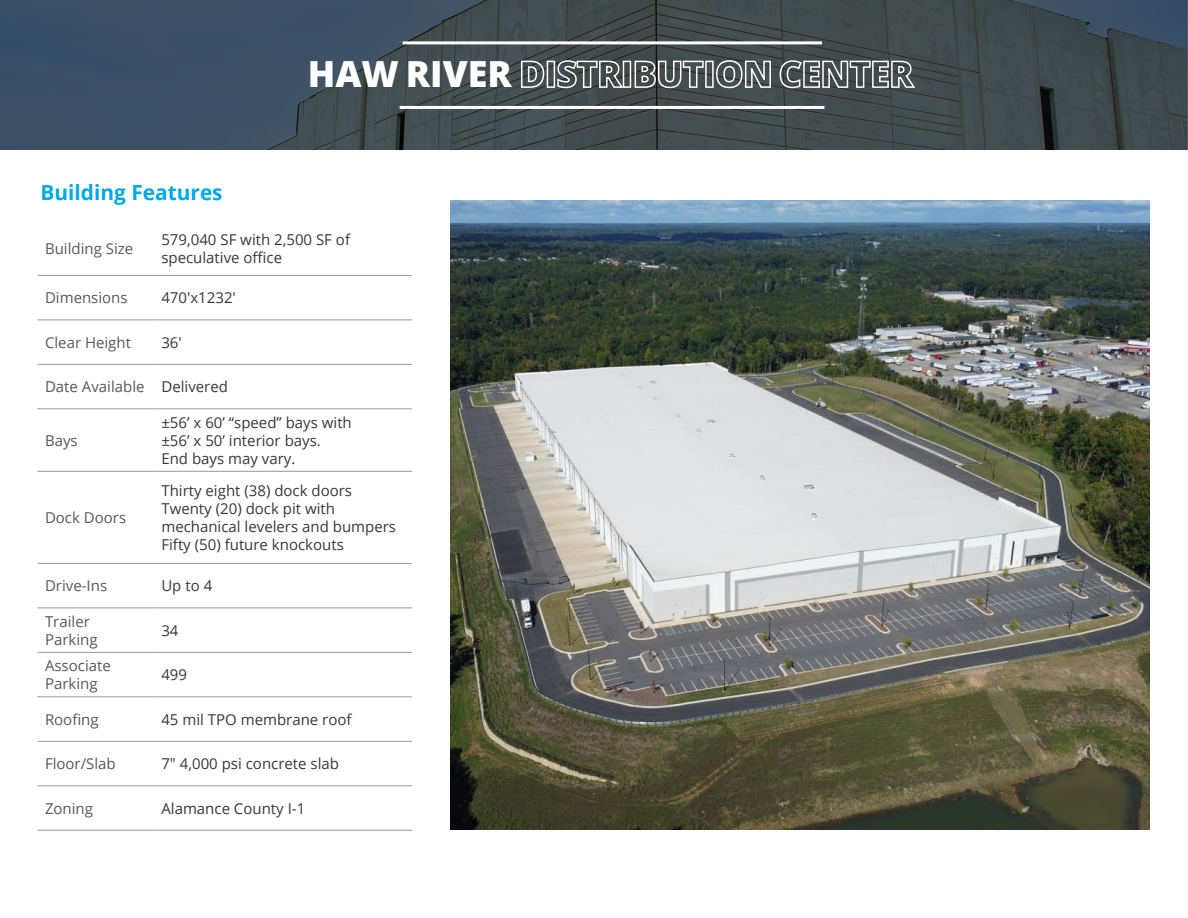
<style>
.page{position:relative;width:1188px;height:918px;background:#fff}
.page>*{position:absolute;margin:0;border:0;box-sizing:border-box;transform-origin:0 0}
.t1{font:800 36px "Open Sans";letter-spacing:-.02em;color:#fff}
.t2{font:700 20.85px "Open Sans";color:#00a8e4}
.Table_1_Value{font:15px/18px "Open Sans";color:#36383e}
.Table_1_Label{font:15px/18px "Open Sans";color:#57585a}
</style>
<div class="page">
<img style="left:450px;top:201px;width:700px;height:629px">
<hr style="left:38px;top:275px;width:116px;height:1px;background:#96989b">
<hr style="left:154px;top:275px;width:258px;height:1px;background:#96989b">
<hr style="left:38px;top:320px;width:116px;height:1px;background:#96989b">
<hr style="left:154px;top:320px;width:258px;height:1px;background:#96989b">
<hr style="left:38px;top:364px;width:116px;height:1px;background:#96989b">
<hr style="left:154px;top:364px;width:258px;height:1px;background:#96989b">
<hr style="left:38px;top:409px;width:116px;height:1px;background:#96989b">
<hr style="left:154px;top:409px;width:258px;height:1px;background:#96989b">
<hr style="left:38px;top:471px;width:116px;height:1px;background:#96989b">
<hr style="left:154px;top:471px;width:258px;height:1px;background:#96989b">
<hr style="left:38px;top:563px;width:116px;height:1px;background:#96989b">
<hr style="left:154px;top:563px;width:258px;height:1px;background:#96989b">
<hr style="left:38px;top:608px;width:116px;height:1px;background:#96989b">
<hr style="left:154px;top:608px;width:258px;height:1px;background:#96989b">
<hr style="left:38px;top:652px;width:116px;height:1px;background:#96989b">
<hr style="left:154px;top:652px;width:258px;height:1px;background:#96989b">
<hr style="left:38px;top:697px;width:116px;height:1px;background:#96989b">
<hr style="left:154px;top:697px;width:258px;height:1px;background:#96989b">
<hr style="left:38px;top:741px;width:116px;height:1px;background:#96989b">
<hr style="left:154px;top:741px;width:258px;height:1px;background:#96989b">
<hr style="left:38px;top:786px;width:116px;height:1px;background:#96989b">
<hr style="left:154px;top:786px;width:258px;height:1px;background:#96989b">
<hr style="left:38px;top:830px;width:116px;height:1px;background:#96989b">
<hr style="left:154px;top:830px;width:258px;height:1px;background:#96989b">
<svg style="left:0;top:0;width:1188px;height:150px;fill:#3f4d52"></svg>
<hr style="left:403px;top:41px;width:419px;height:3px;background:#fff">
<hr style="left:400px;top:106px;width:424px;height:3px;background:#fff">
<p class="t2" style="left:40px;top:178px;width:184px">Building Features</p>
<p class="t1" style="left:308px;top:47px;width:607px">HAW RIVER DISTRIBUTION CENTER</p>
<p class="Table_1_Label" style="left:45px;top:239px;width:90px">Building Size</p>
<p class="Table_1_Value" style="left:161px;top:230px;width:190px">579,040 SF with 2,500 SF of</p>
<p class="Table_1_Value" style="left:161px;top:248px;width:122px">speculative office</p>
<p class="Table_1_Label" style="left:45px;top:289px;width:84px">Dimensions</p>
<p class="Table_1_Value" style="left:161px;top:289px;width:76px">470'x1232'</p>
<p class="Table_1_Label" style="left:45px;top:333px;width:88px">Clear Height</p>
<p class="Table_1_Value" style="left:161px;top:333px;width:22px">36'</p>
<p class="Table_1_Label" style="left:45px;top:378px;width:101px">Date Available</p>
<p class="Table_1_Value" style="left:161px;top:378px;width:68px">Delivered</p>
<p class="Table_1_Label" style="left:45px;top:431px;width:34px">Bays</p>
<p class="Table_1_Label" style="left:45px;top:508px;width:83px">Dock Doors</p>
<p class="Table_1_Value" style="left:161px;top:413px;width:192px">±56’ x 60’ “speed” bays with ±56’ x 50’ interior bays.<br>End bays may vary.</p>
<p class="Table_1_Value" style="left:161px;top:481px;width:192px">Thirty eight (38) dock doors</p>
<p class="Table_1_Value" style="left:161px;top:499px;width:175px">Twenty (20) dock pit with</p>
<p class="Table_1_Value" style="left:161px;top:517px;width:236px">mechanical levelers and bumpers<br>Fifty (50) future knockouts</p>
<p class="Table_1_Label" style="left:45px;top:577px;width:64px">Drive-Ins</p>
<p class="Table_1_Value" style="left:161px;top:577px;width:52px">Up to 4</p>
<p class="Table_1_Label" style="left:45px;top:612px;width:46px">Trailer</p>
<p class="Table_1_Label" style="left:45px;top:630px;width:54px">Parking</p>
<p class="Table_1_Value" style="left:161px;top:621px;width:19px">34</p>
<p class="Table_1_Label" style="left:45px;top:656px;width:67px">Associate<br>Parking</p>
<p class="Table_1_Value" style="left:161px;top:665px;width:27px">499</p>
<p class="Table_1_Label" style="left:45px;top:710px;width:55px">Roofing</p>
<p class="Table_1_Value" style="left:161px;top:710px;width:192px">45 mil TPO membrane roof</p>
<p class="Table_1_Label" style="left:45px;top:754px;width:72px">Floor/Slab</p>
<p class="Table_1_Value" style="left:161px;top:754px;width:179px">7" 4,000 psi concrete slab</p>
<p class="Table_1_Label" style="left:45px;top:799px;width:50px">Zoning</p>
<p class="Table_1_Value" style="left:161px;top:799px;width:145px">Alamance County I-1</p>
</div>
